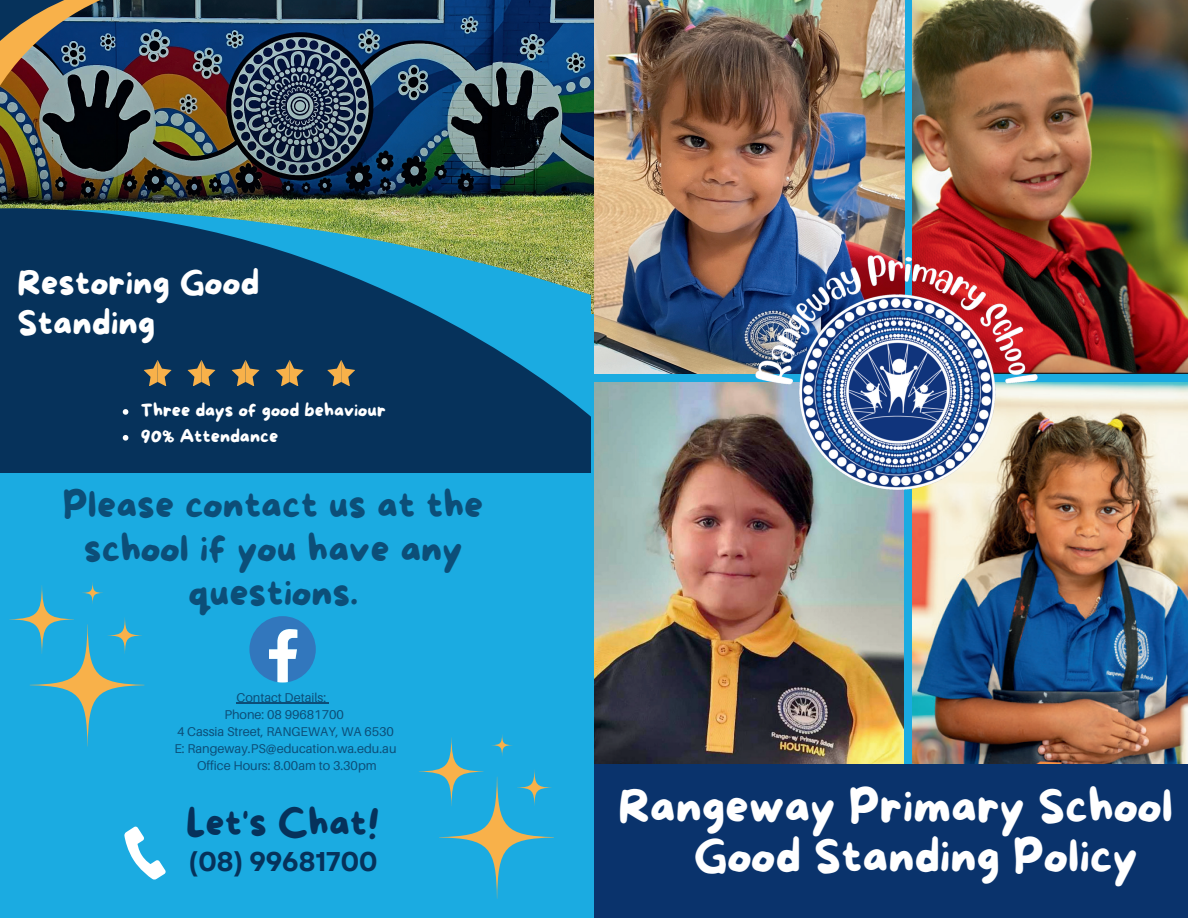
<style>
.page{position:relative;width:1188px;height:918px;background:#1babe1}
.page>*{position:absolute;margin:0;border:0;box-sizing:border-box;transform-origin:0 0}
.t1{font:46.5px/49.5px "More Sugar";color:#fff}
.t2{font:37.5px/43.8px "More Sugar";color:#0c4e78;text-align:center}
.t3{font:37.5px "More Sugar";color:#06325b}
.t4{font:34.5px/40.5px "More Sugar";color:#fff}
.t5{font:700 27px "TT Interphases";color:#06325b}
.t6{font:18px/25.8px "More Sugar";color:#fff}
.t7{font:12.75px "Aileron";color:#0c4e78}
</style>
<div class="page">
<img style="left:0;top:0;width:594px;height:314px">
<svg style="left:0;top:170px;width:591px;height:303px;background:#1d4f67"></svg>
<svg style="left:124px;top:827px;width:42px;height:53px"></svg>
<img style="left:0;top:0;width:174px;height:165px">
<svg style="left:144px;top:360px;width:27px;height:26px"></svg>
<svg style="left:188px;top:360px;width:27px;height:26px"></svg>
<svg style="left:232px;top:360px;width:27px;height:26px"></svg>
<svg style="left:276px;top:360px;width:27px;height:26px"></svg>
<svg style="left:327px;top:360px;width:28px;height:26px"></svg>
<svg style="left:249px;top:616px;width:67px;height:67px"></svg>
<svg style="left:9px;top:582px;width:135px;height:165px"></svg>
<img style="left:594px;top:0;width:310px;height:374px">
<img style="left:912px;top:0;width:276px;height:374px">
<img style="left:594px;top:382px;width:310px;height:382px">
<img style="left:912px;top:382px;width:276px;height:382px">
<img style="left:756px;top:255px;width:281px;height:255px">
<div style="left:594px;top:764px;width:594px;height:154px;background:#0a336c"></div>
<svg style="left:123px;top:409px;width:5px;height:6px"></svg>
<svg style="left:123px;top:435px;width:5px;height:6px"></svg>
<hr style="left:236px;top:703px;width:90px;height:1px;background:#0c4e78">
<svg style="left:419px;top:734px;width:135px;height:165px"></svg>
<h3 class="t4" style="left:17px;top:262px;width:243px">Restoring Good<br>Standing</h3>
<h3 class="t6" style="left:141px;top:397px;width:246px">Three days of good behaviour<br>90% Attendance</h3>
<h2 class="t2" style="left:63px;top:482px;width:422px">Please contact us at the school if you have any questions.</h2>
<p class="t7" style="left:236px;top:690px;width:91px">Contact Details:</p>
<p class="t7" style="left:224px;top:707px;width:121px">Phone: 08 99681700</p>
<p class="t7" style="left:177px;top:724px;width:218px">4 Cassia Street, RANGEWAY, WA 6530</p>
<p class="t7" style="left:175px;top:741px;width:224px">E: Rangeway.PS@education.wa.edu.au</p>
<p class="t7" style="left:197px;top:758px;width:181px">Office Hours: 8.00am to 3.30pm</p>
<h2 class="t3" style="left:186px;top:794px;width:195px">Let's Chat!</h2>
<h3 class="t5" style="left:189px;top:844px;width:190px">(08) 99681700</h3>
<h1 class="t1" style="left:694px;top:781px;width:481px;text-indent:-75px">Rangeway Primary School<br>Good Standing Policy</h1>
</div>
